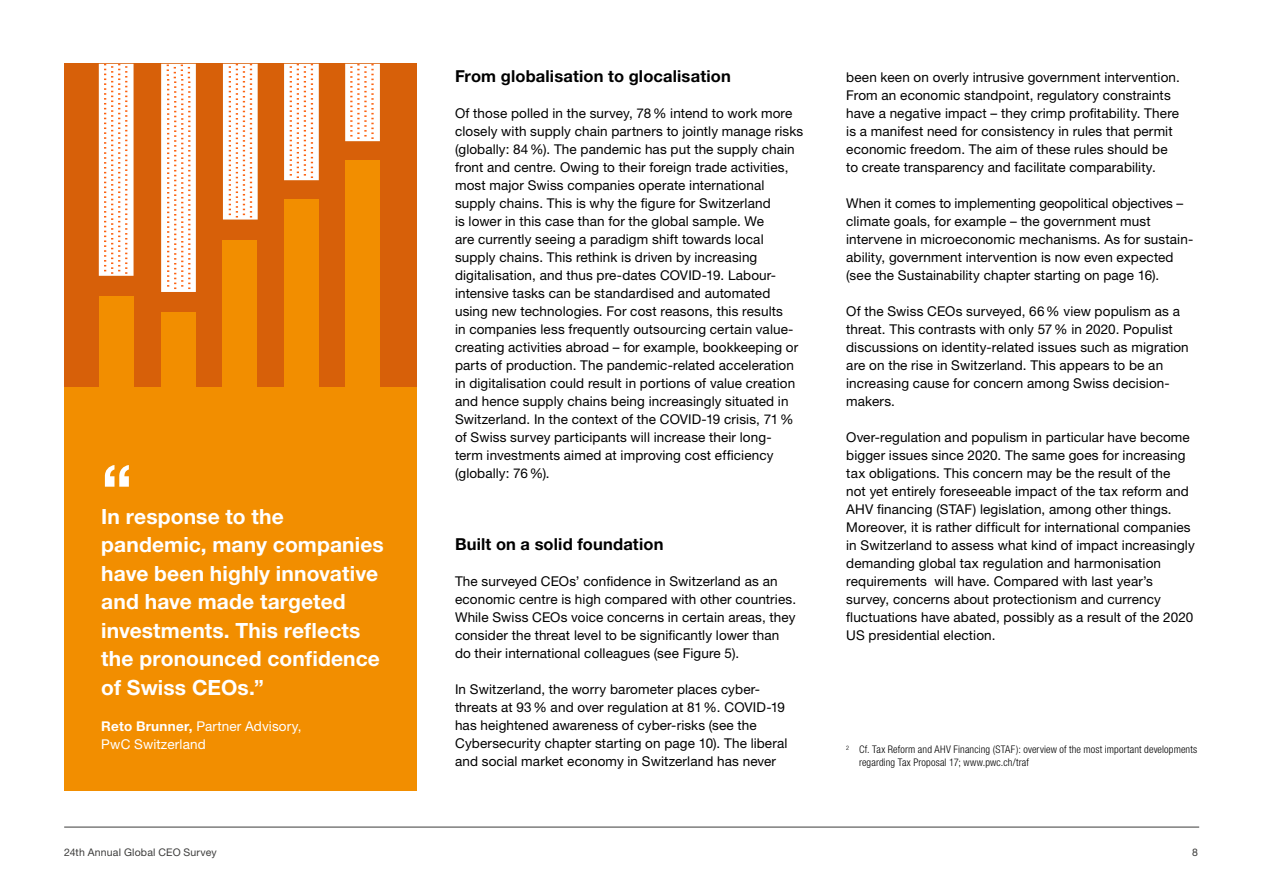
<style>
.page{position:relative;width:1263px;height:893px;background:#fff}
.page>*{position:absolute;margin:0;border:0;box-sizing:border-box;transform-origin:0 0}
.t1{font:700 67.5px "Helvetica Neue LT Std";color:#fff}
.t2{font:700 21px/28.5px "Helvetica Neue LT Std";letter-spacing:.005em;color:#fff}
.t3{font:700 16.5px "Helvetica Neue LT Std";letter-spacing:.01em;color:#000}
.t4{font:13.5px/18px "Helvetica Neue LT Std";letter-spacing:.01em;color:#000}
.t5{font:13.5px/18px "Helvetica Neue LT Std";letter-spacing:.01em;color:#fff}
.t6{font:300 condensed 10.5px/12.6px "Helvetica Neue LT Std";letter-spacing:.015em;color:#000}
.t7{font:10.5px "Helvetica Neue LT Std";letter-spacing:.015em;color:#3c3c3b}
.s1{font-weight:700}
</style>
<div class="page">
<div style="left:64px;top:64px;width:353px;height:324px;background:#d76009"></div>
<div style="left:99px;top:296px;width:35px;height:92px;background:#f28e00"></div>
<div style="left:161px;top:313px;width:35px;height:75px;background:#f28e00"></div>
<div style="left:222px;top:240px;width:35px;height:148px;background:#f28e00"></div>
<div style="left:345px;top:160px;width:35px;height:228px;background:#f28e00"></div>
<div style="left:284px;top:200px;width:35px;height:188px;background:#f28e00"></div>
<svg style="left:99px;top:64px;width:281px;height:228px"></svg>
<svg style="left:104px;top:64px;width:270px;height:225px"></svg>
<div style="left:64px;top:388px;width:353px;height:403px;background:#f28e00"></div>
<hr style="left:64px;top:827px;width:1135px;height:1px;background:#3c3c3b">
<h1 class="t1" style="left:101px;top:447px;width:33px">“</h1>
<h2 class="t2" style="left:101px;top:501px;width:284px">In response to the pandemic, many companies have been highly innovative and have made targeted investments. This reflects the pronounced confidence of Swiss CEOs.”</h2>
<p class="t5" style="left:101px;top:717px;width:202px"><span class="s1">Reto Brunner,</span> Partner Advisory,<br>PwC Switzerland</p>
<p class="t3" style="left:455px;top:66px;width:277px">From globalisation to glocalisation</p>
<p class="t4" style="left:455px;top:104px;width:350px">Of those polled in the survey, 78% intend to work more closely with supply chain partners to jointly manage risks (globally: 84%). The pandemic has put the supply chain front and centre. Owing to their foreign trade activities, most major Swiss companies operate international supply chains. This is why the figure for Switzerland<br>is lower in this case than for the global sample. We<br>are currently seeing a paradigm shift towards local supply chains. This rethink is driven by increasing digitalisation, and thus pre-dates COVID-19. Labour&shy;intensive tasks can be standardised and automated using new technologies. For cost reasons, this results<br>in companies less frequently outsourcing certain value&shy;creating activities abroad – for example, bookkeeping or parts of production. The pandemic-related acceleration in digitalisation could result in portions of value creation and hence supply chains being increasingly situated in Switzerland. In the context of the COVID-19 crisis, 71% of Swiss survey participants will increase their long-<br>term investments aimed at improving cost efficiency (globally: 76%).</p>
<p class="t3" style="left:455px;top:534px;width:210px">Built on a solid foundation</p>
<p class="t4" style="left:455px;top:572px;width:343px">The surveyed CEOs’ confidence in Switzerland as an economic centre is high compared with other countries.<br>While Swiss CEOs voice concerns in certain areas, they consider the threat level to be significantly lower than do their international colleagues (see Figure 5).</p>
<p class="t4" style="left:455px;top:680px;width:334px">In Switzerland, the worry barometer places cyber&shy;threats at 93% and over regulation at 81%. COVID-19 has heightened awareness of cyber-risks (see the Cybersecurity chapter starting on page 10). The liberal and social market economy in Switzerland has never</p>
<p class="t4" style="left:846px;top:68px;width:335px">been keen on overly intrusive government intervention.<br>From an economic standpoint, regulatory constraints have a negative impact – they crimp profitability. There is a manifest need for consistency in rules that permit economic freedom. The aim of these rules should be to create transparency and facilitate comparability.</p>
<p class="t4" style="left:846px;top:194px;width:348px">When it comes to implementing geopolitical objectives – climate goals, for example – the government must intervene in microeconomic mechanisms. As for sustain&shy;ability, government intervention is now even expected (see the Sustainability chapter starting on page 16).</p>
<p class="t4" style="left:846px;top:302px;width:344px">Of the Swiss CEOs surveyed, 66% view populism as a threat. This contrasts with only 57% in 2020. Populist discussions on identity-related issues such as migration are on the rise in Switzerland. This appears to be an increasing cause for concern among Swiss decision&shy;makers.</p>
<p class="t4" style="left:846px;top:428px;width:350px">Over-regulation and populism in particular have become bigger issues since 2020. The same goes for increasing tax obligations. This concern may be the result of the<br>not yet entirely foreseeable impact of the tax reform and AHV financing (STAF) legislation, among other things.<br>Moreover, it is rather difficult for international companies in Switzerland to assess what kind of impact increasingly demanding global tax regulation and harmonisation requirements will have. Compared with last year’s survey, concerns about protectionism and currency fluctuations have abated, possibly as a result of the 2020<br>US presidential election.</p>
<p class="t6" style="left:859px;top:743px;width:340px;text-indent:-13px"><sup>2</sup> Cf. Tax Reform and AHV Financing (STAF): overview of the most important developments regarding Tax Proposal 17; www.pwc.ch/traf</p>
<p class="t7" style="left:64px;top:846px;width:154px">24th Annual Global CEO Survey</p>
<p class="t7" style="left:1192px;top:846px;width:7px">8</p>
</div>
